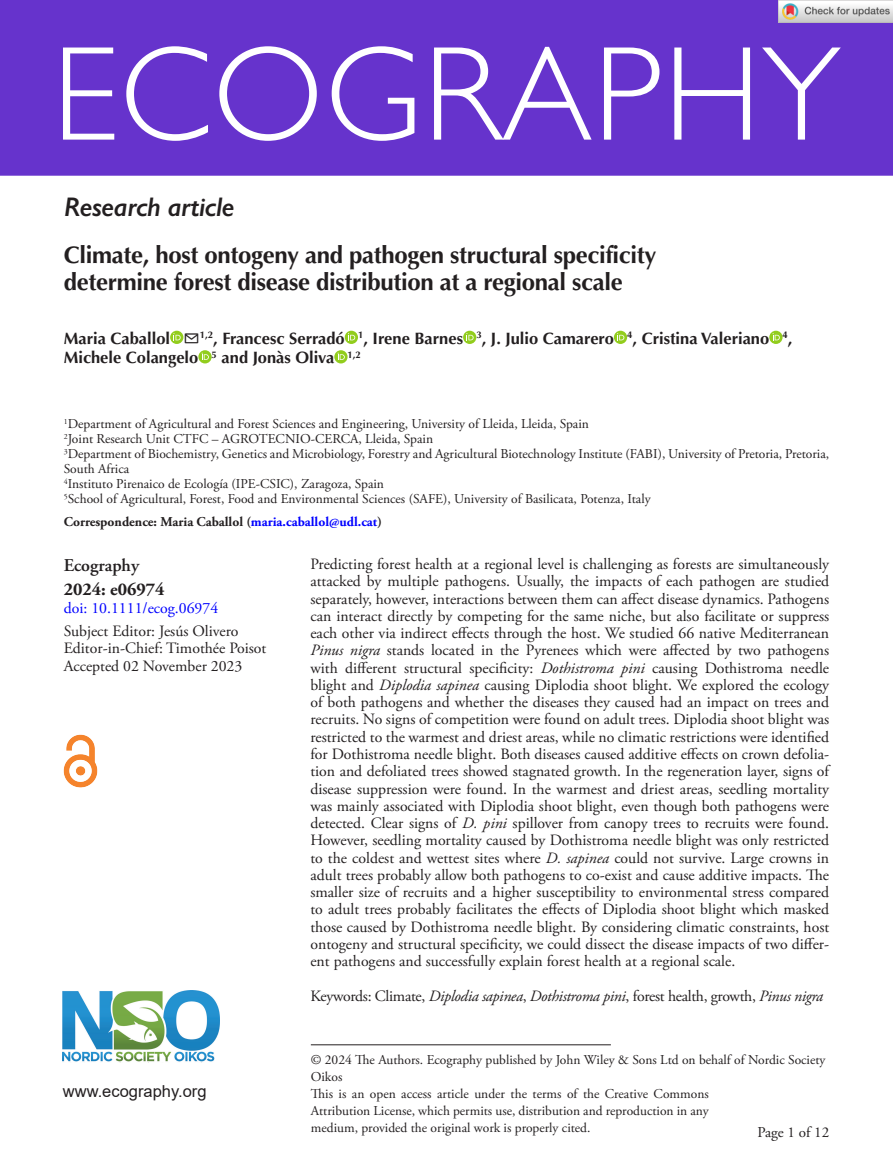
<style>
.page{position:relative;width:893px;height:1174px;background:#fff}
.page>*{position:absolute;margin:0;border:0;box-sizing:border-box;transform-origin:0 0}
.ECOG_Title{font:300 135px "Gill Sans Std";letter-spacing:.01em;color:#fff}
.AT_TYPE{font:italic 600 27px "Gill Sans";letter-spacing:-.015em;color:#231f20}
.CT{font:700 24px/27px "Optima LT Std";letter-spacing:-.015em;color:#231f20}
.Corres{font:700 18px "Adobe Garamond Pro";color:#231f20}
.t1{font:600 18px "Adobe Garamond Pro";color:#231f20}
.AU{font:700 16.5px/19.5px "Optima LT Std";color:#231f20}
.Arial{font:16.5px "Arial";color:#231f20}
.ABS_TXT{font:15.75px/17.2px "Adobe Garamond Pro";color:#231f20;text-align:justify}
.Keywords{font:italic 15.75px "Adobe Garamond Pro";letter-spacing:-.02em;color:#231f20}
.Doi_No{font:15.75px "Adobe Garamond Pro";color:#00f}
.t2{font:15px "Adobe Garamond Pro";color:#231f20}
.Address{font:13.5px/16.8px "Adobe Garamond Pro";color:#231f20;text-align:justify}
.FM_Note{font:13.5px/17px "Adobe Garamond Pro";color:#231f20}
.Corres-2{font:700 13.5px "Adobe Garamond Pro";color:#231f20}
.s1{color:#00f}
.s2{font-style:italic}
.s3{font-style:normal}
</style>
<div class="page">
<div style="left:0;top:0;width:893px;height:176px;background:#63c"></div>
<img style="left:63px;top:990px;width:156px;height:72px">
<img style="left:64px;top:734px;width:34px;height:53px">
<hr style="left:311px;top:1044px;width:300px;height:1px;background:#231f20">
<svg style="left:170px;top:331px;width:13px;height:13px"></svg>
<svg style="left:173px;top:333px;width:8px;height:7px"></svg>
<svg style="left:345px;top:331px;width:13px;height:13px"></svg>
<svg style="left:348px;top:333px;width:7px;height:7px"></svg>
<svg style="left:463px;top:331px;width:13px;height:13px"></svg>
<svg style="left:466px;top:333px;width:8px;height:7px"></svg>
<svg style="left:614px;top:331px;width:13px;height:13px"></svg>
<svg style="left:617px;top:333px;width:7px;height:7px"></svg>
<svg style="left:769px;top:331px;width:13px;height:13px"></svg>
<svg style="left:773px;top:333px;width:7px;height:7px"></svg>
<svg style="left:198px;top:350px;width:14px;height:13px"></svg>
<svg style="left:202px;top:353px;width:7px;height:7px"></svg>
<svg style="left:334px;top:350px;width:14px;height:13px"></svg>
<svg style="left:338px;top:353px;width:7px;height:7px"></svg>
<img style="left:779px;top:0;width:114px;height:23px">
<p class="ECOG_Title" style="left:52px;top:18px;width:790px">ECOGRAPHY</p>
<p class="AT_TYPE" style="left:64px;top:191px;width:172px">Research article</p>
<p class="CT" style="left:64px;top:242px;width:594px">Climate, host ontogeny and pathogen structural specificity determine forest disease distribution at a regional scale</p>
<p class="AU" style="left:64px;top:329px;width:730px">Maria Caballol ✉<sup>1,2</sup>, Francesc Serradó <sup>1</sup>, Irene Barnes <sup>3</sup>, J. Julio Camarero <sup>4</sup>, Cristina Valeriano <sup>4</sup>,<br>Michele Colangelo <sup>5</sup> and Jonàs Oliva <sup>1,2</sup></p>
<p class="Address" style="left:64px;top:416px;width:527px"><sup>1</sup>Department of Agricultural and Forest Sciences and Engineering, University of Lleida, Lleida, Spain</p>
<p class="Address" style="left:64px;top:431px;width:371px"><sup>2</sup>Joint Research Unit CTFC – AGROTECNIO-CERCA, Lleida, Spain</p>
<p class="Address" style="left:64px;top:447px;width:767px;line-height:15px"><sup>3</sup>Department of Biochemistry, Genetics and Microbiology, Forestry and Agricultural Biotechnology Institute (FABI), University of Pretoria, Pretoria,<br>South Africa</p>
<p class="Address" style="left:64px;top:476px;width:322px"><sup>4</sup>Instituto Pirenaico de Ecología (IPE-CSIC), Zaragoza, Spain</p>
<p class="Address" style="left:64px;top:491px;width:588px"><sup>5</sup>School of Agricultural, Forest, Food and Environmental Sciences (SAFE), University of Basilicata, Potenza, Italy</p>
<p class="Corres-2" style="left:64px;top:513px;width:320px">Correspondence: Maria Caballol (<span class="s1">maria.caballol@udl.cat</span>)</p>
<p class="t1" style="left:64px;top:555px;width:77px">Ecography</p>
<p class="Corres" style="left:64px;top:578px;width:102px">2024: e06974</p>
<p class="Doi_No" style="left:64px;top:598px;width:156px">doi: 10.1111/ecog.06974</p>
<p class="ABS_TXT" style="left:64px;top:623px;width:176px">Subject Editor: Jesús Olivero</p>
<p class="ABS_TXT" style="left:64px;top:640px;width:204px">Editor-in-Chief: Timothée Poisot</p>
<p class="ABS_TXT" style="left:64px;top:657px;width:180px">Accepted 02 November 2023</p>
<p class="Arial" style="left:63px;top:1079px;width:145px">www.ecography.org</p>
<p class="ABS_TXT" style="left:310px;top:556px;width:520px">Predicting forest health at a regional level is challenging as forests are simultaneously attacked by multiple pathogens. Usually, the impacts of each pathogen are studied separately, however, interactions between them can affect disease dynamics. Pathogens can interact directly by competing for the same niche, but also facilitate or suppress each other via indirect effects through the host. We studied 66 native Mediterranean <span class="s2">Pinus nigra</span> stands located in the Pyrenees which were affected by two pathogens with different structural specificity: <span class="s2">Dothistroma pini</span> causing Dothistroma needle blight and <span class="s2">Diplodia sapinea</span> causing Diplodia shoot blight. We explored the ecology of both pathogens and whether the diseases they caused had an impact on trees and recruits. No signs of competition were found on adult trees. Diplodia shoot blight was restricted to the warmest and driest areas, while no climatic restrictions were identified for Dothistroma needle blight. Both diseases caused additive effects on crown defolia&shy;tion and defoliated trees showed stagnated growth. In the regeneration layer, signs of disease suppression were found. In the warmest and driest areas, seedling mortality was mainly associated with Diplodia shoot blight, even though both pathogens were detected. Clear signs of <span class="s2">D. pini</span> spillover from canopy trees to recruits were found.<br>However, seedling mortality caused by Dothistroma needle blight was only restricted to the coldest and wettest sites where <span class="s2">D. sapinea</span> could not survive. Large crowns in adult trees probably allow both pathogens to co-exist and cause additive impacts. The smaller size of recruits and a higher susceptibility to environmental stress compared to adult trees probably facilitates the effects of Diplodia shoot blight which masked those caused by Dothistroma needle blight. By considering climatic constraints, host ontogeny and structural specificity, we could dissect the disease impacts of two differ&shy;ent pathogens and successfully explain forest health at a regional scale.</p>
<p class="Keywords" style="left:310px;top:986px;width:514px"><span class="s3">Keywords: Climate,</span> Diplodia sapinea<span class="s3">,</span> Dothistroma pini<span class="s3">, forest health, growth,</span> Pinus nigra</p>
<p class="FM_Note" style="left:311px;top:1052px;width:516px">© 2024 The Authors. Ecography published by John Wiley &amp; Sons Ltd on behalf of Nordic Society<br>Oikos</p>
<p class="Address" style="left:311px;top:1086px;width:399px">This is an open access article under the terms of the Creative Commons Attribution License, which permits use, distribution and reproduction in any medium, provided the original work is properly cited.</p>
<p class="t2" style="left:757px;top:1123px;width:73px">Page 1 of 12</p>
</div>
